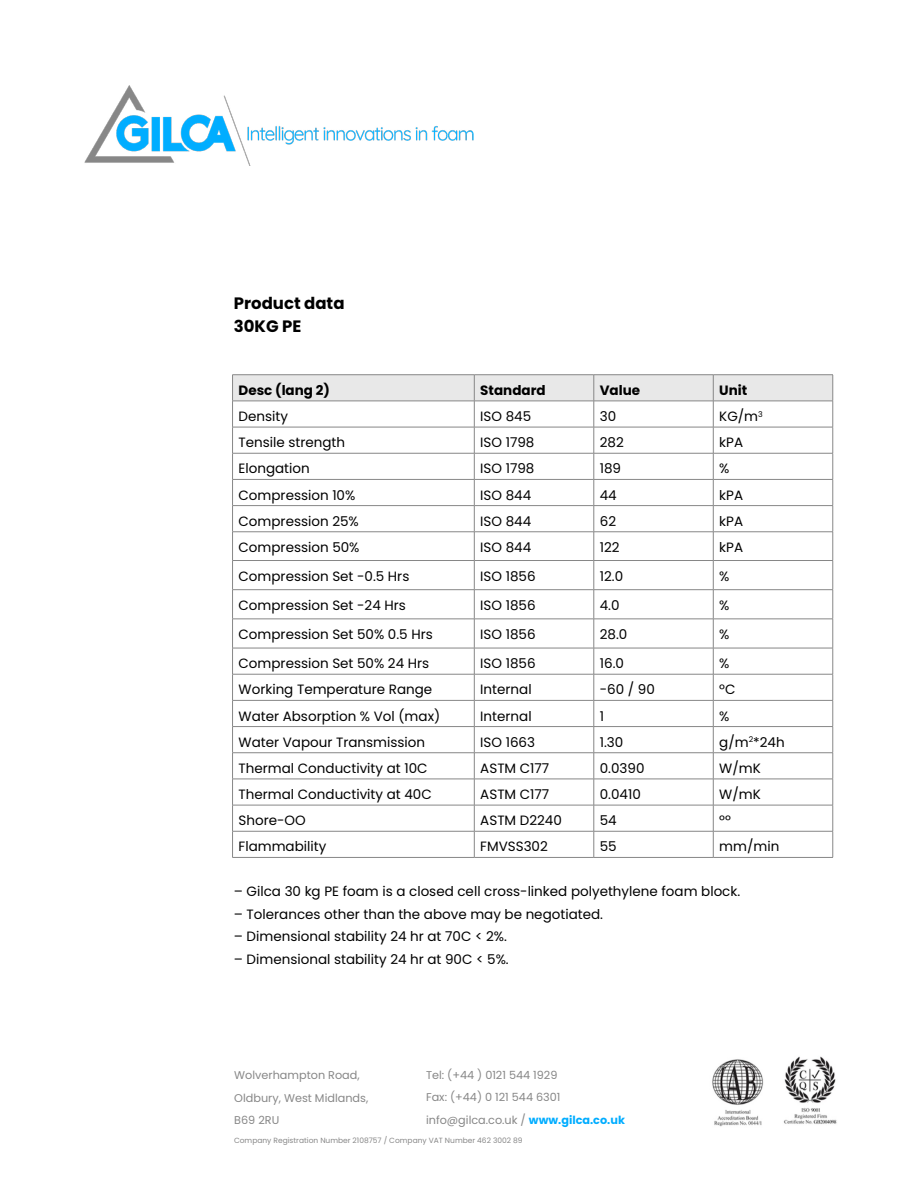
<style>
.page{position:relative;width:918px;height:1188px;background:#fff}
.page>*{position:absolute;margin:0;border:0;box-sizing:border-box;transform-origin:0 0}
.t1{font:700 16.5px/22.5px "Poppins";color:#000}
.t2{font:13.5px "Poppins";color:#000}
.t3{font:700 13.5px "Poppins";color:#000}
.t4{font:11.25px/22.5px "Poppins";color:#878787}
.t5{font:7.5px "Poppins";color:#878787}
.s1{font-weight:700;color:#00adff}
</style>
<div class="page">
<img style="left:84px;top:86px;width:390px;height:79px">
<img style="left:712px;top:1056px;width:125px;height:71px">
<hr style="left:232px;top:374px;width:242px;height:1px;background:#878787">
<hr style="left:474px;top:374px;width:120px;height:1px;background:#878787">
<hr style="left:594px;top:374px;width:119px;height:1px;background:#878787">
<hr style="left:713px;top:374px;width:120px;height:1px;background:#878787">
<svg style="left:232px;top:375px;width:602px;height:482px"></svg>
<hr style="left:232px;top:857px;width:242px;height:1px;background:#878787">
<hr style="left:474px;top:857px;width:120px;height:1px;background:#878787">
<hr style="left:594px;top:857px;width:119px;height:1px;background:#878787">
<hr style="left:713px;top:857px;width:120px;height:1px;background:#878787">
<p class="t1" style="left:234px;top:292px;width:112px">Product data<br>30KG PE</p>
<p class="t3" style="left:239px;top:382px;width:93px">Desc (lang 2)</p>
<p class="t3" style="left:480px;top:382px;width:67px">Standard</p>
<p class="t3" style="left:600px;top:382px;width:42px">Value</p>
<p class="t3" style="left:719px;top:382px;width:30px">Unit</p>
<p class="t2" style="left:239px;top:409px;width:51px">Density</p>
<p class="t2" style="left:480px;top:409px;width:52px">ISO 845</p>
<p class="t2" style="left:600px;top:409px;width:18px">30</p>
<p class="t2" style="left:719px;top:409px;width:45px">KG/m<sup>3</sup></p>
<p class="t2" style="left:239px;top:435px;width:108px">Tensile strength</p>
<p class="t2" style="left:480px;top:435px;width:56px">ISO 1798</p>
<p class="t2" style="left:600px;top:435px;width:26px">282</p>
<p class="t2" style="left:719px;top:435px;width:25px">kPA</p>
<p class="t2" style="left:239px;top:461px;width:73px">Elongation</p>
<p class="t2" style="left:480px;top:461px;width:56px">ISO 1798</p>
<p class="t2" style="left:600px;top:461px;width:23px">189</p>
<p class="t2" style="left:719px;top:461px;width:12px">%</p>
<p class="t2" style="left:239px;top:487px;width:118px">Compression 10%</p>
<p class="t2" style="left:480px;top:487px;width:52px">ISO 844</p>
<p class="t2" style="left:600px;top:487px;width:18px">44</p>
<p class="t2" style="left:719px;top:487px;width:25px">kPA</p>
<p class="t2" style="left:239px;top:513px;width:122px">Compression 25%</p>
<p class="t2" style="left:480px;top:513px;width:52px">ISO 844</p>
<p class="t2" style="left:600px;top:513px;width:18px">62</p>
<p class="t2" style="left:719px;top:513px;width:25px">kPA</p>
<p class="t2" style="left:239px;top:539px;width:123px">Compression 50%</p>
<p class="t2" style="left:480px;top:539px;width:52px">ISO 844</p>
<p class="t2" style="left:600px;top:539px;width:21px">122</p>
<p class="t2" style="left:719px;top:539px;width:25px">kPA</p>
<p class="t2" style="left:239px;top:568px;width:172px">Compression Set -0.5 Hrs</p>
<p class="t2" style="left:480px;top:568px;width:57px">ISO 1856</p>
<p class="t2" style="left:600px;top:568px;width:25px">12.0</p>
<p class="t2" style="left:719px;top:568px;width:12px">%</p>
<p class="t2" style="left:239px;top:597px;width:169px">Compression Set -24 Hrs</p>
<p class="t2" style="left:480px;top:597px;width:57px">ISO 1856</p>
<p class="t2" style="left:600px;top:597px;width:21px">4.0</p>
<p class="t2" style="left:719px;top:597px;width:12px">%</p>
<p class="t2" style="left:239px;top:626px;width:196px">Compression Set 50% 0.5 Hrs</p>
<p class="t2" style="left:480px;top:626px;width:57px">ISO 1856</p>
<p class="t2" style="left:600px;top:626px;width:29px">28.0</p>
<p class="t2" style="left:719px;top:626px;width:12px">%</p>
<p class="t2" style="left:239px;top:656px;width:192px">Compression Set 50% 24 Hrs</p>
<p class="t2" style="left:480px;top:656px;width:57px">ISO 1856</p>
<p class="t2" style="left:600px;top:656px;width:26px">16.0</p>
<p class="t2" style="left:719px;top:656px;width:12px">%</p>
<p class="t2" style="left:239px;top:682px;width:195px">Working Temperature Range</p>
<p class="t2" style="left:480px;top:682px;width:53px">Internal</p>
<p class="t2" style="left:600px;top:682px;width:57px">-60 / 90</p>
<p class="t2" style="left:719px;top:682px;width:18px">ºC</p>
<p class="t2" style="left:239px;top:708px;width:203px">Water Absorption % Vol (max)</p>
<p class="t2" style="left:480px;top:708px;width:53px">Internal</p>
<p class="t2" style="left:600px;top:708px;width:6px">1</p>
<p class="t2" style="left:719px;top:708px;width:12px">%</p>
<p class="t2" style="left:239px;top:734px;width:188px">Water Vapour Transmission</p>
<p class="t2" style="left:480px;top:734px;width:56px">ISO 1663</p>
<p class="t2" style="left:600px;top:734px;width:25px">1.30</p>
<p class="t2" style="left:719px;top:734px;width:67px">g/m<sup>2</sup>*24h</p>
<p class="t2" style="left:239px;top:760px;width:191px">Thermal Conductivity at 10C</p>
<p class="t2" style="left:480px;top:760px;width:71px">ASTM C177</p>
<p class="t2" style="left:600px;top:760px;width:46px">0.0390</p>
<p class="t2" style="left:719px;top:760px;width:43px">W/mK</p>
<p class="t2" style="left:239px;top:787px;width:195px">Thermal Conductivity at 40C</p>
<p class="t2" style="left:480px;top:787px;width:71px">ASTM C177</p>
<p class="t2" style="left:600px;top:787px;width:43px">0.0410</p>
<p class="t2" style="left:719px;top:787px;width:43px">W/mK</p>
<p class="t2" style="left:239px;top:813px;width:69px">Shore-OO</p>
<p class="t2" style="left:480px;top:813px;width:83px">ASTM D2240</p>
<p class="t2" style="left:600px;top:813px;width:18px">54</p>
<p class="t2" style="left:719px;top:813px;width:13px">ºº</p>
<p class="t2" style="left:239px;top:839px;width:89px">Flammability</p>
<p class="t2" style="left:480px;top:839px;width:69px">FMVSS302</p>
<p class="t2" style="left:600px;top:839px;width:18px">55</p>
<p class="t2" style="left:719px;top:839px;width:62px">mm/min</p>
<p class="t2" style="left:234px;top:884px;width:508px">– Gilca 30 kg PE foam is a closed cell cross-linked polyethylene foam block.</p>
<p class="t2" style="left:234px;top:906px;width:371px">– Tolerances other than the above may be negotiated.</p>
<p class="t2" style="left:234px;top:929px;width:275px">– Dimensional stability 24 hr at 70C &lt; 2%.</p>
<p class="t2" style="left:234px;top:951px;width:276px">– Dimensional stability 24 hr at 90C &lt; 5%.</p>
<p class="t4" style="left:426px;top:1064px;width:200px">Tel: (+44 ) 0121 544 1929<br>Fax: (+44) 0 121 544 6301 info@gilca.co.uk / <span class="s1">www.gilca.co.uk</span></p>
<p class="t4" style="left:234px;top:1064px;width:136px">Wolverhampton Road,<br>Oldbury, West Midlands,<br>B69 2RU</p>
<p class="t5" style="left:234px;top:1136px;width:290px">Company Registration Number 2108757 / Company VAT Number 462 3002 89</p>
</div>
